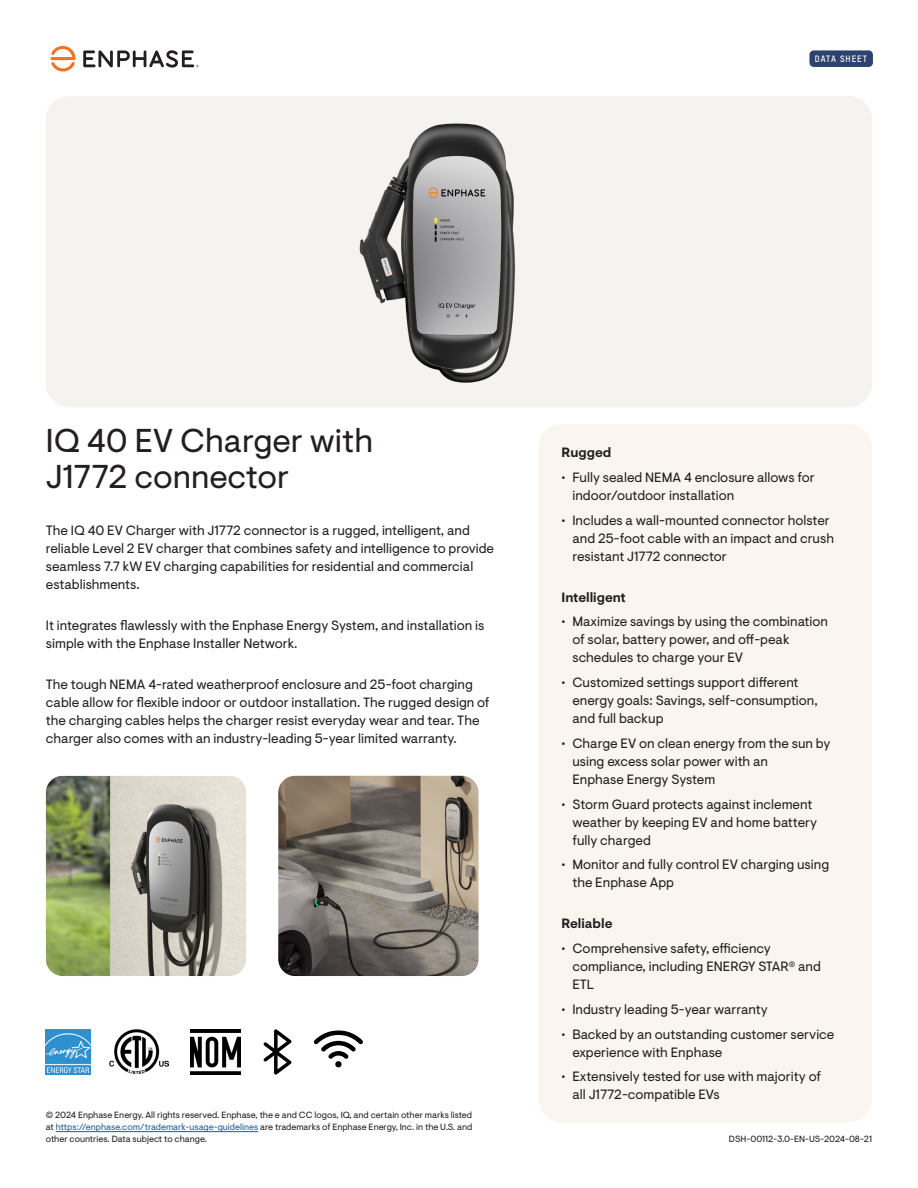
<style>
.page{position:relative;width:918px;height:1188px;background:#fff}
.page>*{position:absolute;margin:0;border:0;box-sizing:border-box;transform-origin:0 0}
.Feature_headline{font:33px/36px "Enphase Visuelt";color:#231f20}
.Feature_paragraph{font:13.5px/18px "Enphase Visuelt";color:#231f20}
.Highlight_title{font:700 13.5px "Enphase Visuelt";color:#231f20}
.Footnote_left{font:9px/12px "Enphase Visuelt";color:#231f20;text-align:justify}
.Label{font:9px "T Star Pro Bold";letter-spacing:.11em;color:#fff}
.s1{color:#175d9e}
</style>
<div class="page">
<img style="left:278px;top:776px;width:201px;height:200px">
<hr style="left:56px;top:1131px;width:202px;height:1px;background:#175d9e">
<div style="left:809px;top:50px;width:64px;height:17px;background:#2c436f;border-radius:4px"></div>
<div style="left:46px;top:96px;width:826px;height:311px;background:#f4f3f0;border-radius:23px"></div>
<img style="left:359px;top:123px;width:157px;height:260px">
<img style="left:46px;top:776px;width:200px;height:200px">
<div style="left:539px;top:424px;width:333px;height:698px;background:#faf6ef;border-radius:23px"></div>
<img style="left:46px;top:1029px;width:44px;height:46px">
<img style="left:191px;top:1029px;width:49px;height:46px">
<svg style="left:314px;top:1030px;width:49px;height:37px"></svg>
<svg style="left:263px;top:1029px;width:29px;height:46px"></svg>
<img style="left:110px;top:1029px;width:59px;height:45px">
<svg style="left:51px;top:46px;width:25px;height:26px"></svg>
<svg style="left:83px;top:50px;width:116px;height:18px"></svg>
<p class="Label" style="left:815px;top:52px;width:54px">DATA SHEET</p>
<p class="Feature_headline" style="left:46px;top:424px;width:329px">IQ 40 EV Charger with<br>J1772 connector</p>
<p class="Feature_paragraph" style="left:46px;top:522px;width:450px">The IQ 40 EV Charger with J1772 connector is a rugged, intelligent, and reliable Level 2 EV charger that combines safety and intelligence to provide seamless 7.7 kW EV charging capabilities for residential and commercial establishments.</p>
<p class="Feature_paragraph" style="left:46px;top:617px;width:440px">It integrates flawlessly with the Enphase Energy System, and installation is simple with the Enphase Installer Network.</p>
<p class="Feature_paragraph" style="left:46px;top:676px;width:445px">The tough NEMA 4-rated weatherproof enclosure and 25-foot charging cable allow for flexible indoor or outdoor installation. The rugged design of the charging cables helps the charger resist everyday wear and tear. The charger also comes with an industry-leading 5-year limited warranty.</p>
<p class="Footnote_left" style="left:46px;top:1109px;width:428px">© 2024 Enphase Energy. All rights reserved. Enphase, the e and CC logos, IQ, and certain other marks listed at <span class="s1">https://enphase.com/trademark-usage-guidelines</span> are trademarks of Enphase Energy, Inc. in the U.S. and other countries. Data subject to change.</p>
<p class="Highlight_title" style="left:562px;top:445px;width:51px">Rugged</p>
<p class="Feature_paragraph" style="left:572px;top:469px;width:244px;text-indent:-11px">• Fully sealed NEMA 4 enclosure allows for indoor/outdoor installation</p>
<p class="Feature_paragraph" style="left:572px;top:511px;width:263px;text-indent:-11px">• Includes a wall-mounted connector holster and 25-foot cable with an impact and crush resistant J1772 connector</p>
<p class="Highlight_title" style="left:562px;top:589px;width:66px">Intelligent</p>
<p class="Feature_paragraph" style="left:572px;top:613px;width:257px;text-indent:-11px">• Maximize savings by using the combination of solar, battery power, and off-peak schedules to charge your EV</p>
<p class="Feature_paragraph" style="left:572px;top:674px;width:247px;text-indent:-11px">• Customized settings support different energy goals: Savings, self-consumption, and full backup</p>
<p class="Feature_paragraph" style="left:572px;top:735px;width:260px;text-indent:-11px">• Charge EV on clean energy from the sun by using excess solar power with an<br>Enphase Energy System</p>
<p class="Feature_paragraph" style="left:572px;top:795px;width:246px;text-indent:-11px">• Storm Guard protects against inclement weather by keeping EV and home battery fully charged</p>
<p class="Feature_paragraph" style="left:572px;top:856px;width:258px;text-indent:-11px">• Monitor and fully control EV charging using the Enphase App</p>
<p class="Highlight_title" style="left:562px;top:916px;width:52px">Reliable</p>
<p class="Feature_paragraph" style="left:572px;top:940px;width:250px;text-indent:-11px">• Comprehensive safety, efficiency compliance, including ENERGY STAR<sup>®</sup> and<br>ETL</p>
<p class="Feature_paragraph" style="left:562px;top:1001px;width:208px">• Industry leading 5-year warranty</p>
<p class="Feature_paragraph" style="left:572px;top:1025px;width:264px;text-indent:-11px">• Backed by an outstanding customer service experience with Enphase</p>
<p class="Feature_paragraph" style="left:572px;top:1068px;width:250px;text-indent:-11px">• Extensively tested for use with majority of all J1772-compatible EVs</p>
<p class="Footnote_left" style="left:729px;top:1133px;width:145px">DSH-00112-3.0-EN-US-2024-08-21</p>
</div>
